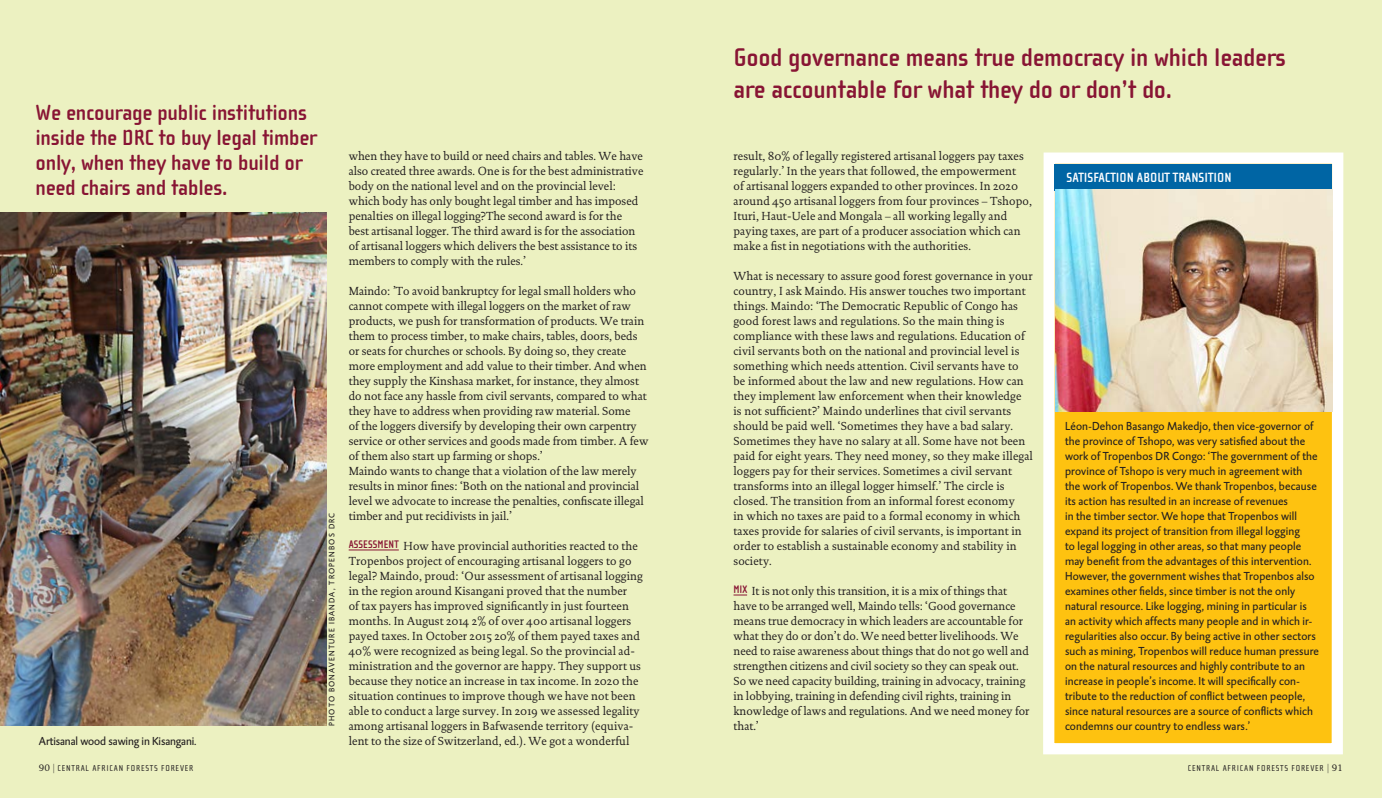
<style>
.page{position:relative;width:1382px;height:798px;background:#fff}
.page>*{position:absolute;margin:0;border:0;box-sizing:border-box;transform-origin:0 0}
.streamer{font:700 26.25px/32px "Cholla Sans";letter-spacing:-.01em;color:#881534}
.streamer-2{font:700 22.5px/25px "Cholla Sans";letter-spacing:-.01em;color:#881534}
.kaderkop{font:700 13.75px "Cholla Sans";color:#fff}
.broodtekst{font:11.88px/15px "DTL Documenta ST";color:#231f20;scale:.96 1}
.tussenkop{font:11.88px/15px "DTL Documenta ST";letter-spacing:.01em;color:#231f20;scale:.96 1}
.kader{font:11.88px/15px "DTL Caspari ST";letter-spacing:.01em;color:#231f20}
.bijschrift{font:11.88px "DTL Caspari ST";letter-spacing:-.01em;color:#231f20}
.t1{font:8.75px "Cholla Sans";letter-spacing:.09em;color:#231f20}
.fotocredit{font:8.12px "DTL Caspari T";letter-spacing:.14em;color:#231f20}
.s1{font-family:"DTL Documenta T";font-size:9.38px}
.s2{font-family:"DTL Documenta ST";font-size:9.38px}
</style>
<div class="page">
<div style="left:0;top:0;width:692px;height:797px;background:#ecf1c1"></div>
<div style="left:691px;top:0;width:691px;height:797px;background:#ecf1c1"></div>
<svg style="left:733px;top:594px;width:14px;height:1px"></svg>
<hr style="left:349px;top:549px;width:50px;height:1px;background:#881534">
<svg style="left:1043px;top:152px;width:301px;height:603px;background:#fdcc3a"></svg>
<div style="left:1055px;top:164px;width:277px;height:26px;background:#0065a4"></div>
<img style="left:1055px;top:190px;width:277px;height:221px">
<img style="left:0;top:213px;width:326px;height:512px">
<p class="streamer-2" style="left:35px;top:100px;width:283px">We encourage public institutions inside the DRC to buy legal timber only, when they have to build or need chairs and tables.</p>
<p class="bijschrift" style="left:39px;top:733px;width:159px">Artisanal wood sawing in Kisangani.</p>
<p class="t1" style="left:39px;top:763px;width:156px"><span class="s1">90</span> <span class="s2">|</span> CENTRAL AFRICAN FORESTS FOREVER</p>
<p class="fotocredit" style="left:327px;top:725px;width:215px;rotate:-90deg">PHOTO BONAVENTURE IBANDA, TROPENBOS DRC</p>
<p class="broodtekst" style="left:349px;top:148px;width:309px">when they have to build or need chairs and tables. We have also created three awards. One is for the best administrative body on the national level and on the provincial level: which body has only bought legal timber and has imposed penalties on illegal logging?The second award is for the best artisanal logger. The third award is for the association of artisanal loggers which delivers the best assistance to its members to comply with the rules.’</p>
<p class="broodtekst" style="left:349px;top:283px;width:314px">Maindo: ’To avoid bankruptcy for legal small holders who cannot compete with illegal loggers on the market of raw products, we push for transformation of products. We train them to process timber, to make chairs, tables, doors, beds or seats for churches or schools. By doing so, they create more employment and add value to their timber. And when they supply the Kinshasa market, for instance, they almost do not face any hassle from civil servants, compared to what they have to address when providing raw material. Some<br>of the loggers diversify by developing their own carpentry service or other services and goods made from timber. A few of them also start up farming or shops.’</p>
<p class="broodtekst" style="left:349px;top:463px;width:309px">Maindo wants to change that a violation of the law merely results in minor fines: ‘Both on the national and provincial level we advocate to increase the penalties, confiscate illegal timber and put recidivists in jail.’</p>
<p class="tussenkop" style="left:349px;top:538px;width:308px"><sup>ASSESSMENT</sup> How have provincial authorities reacted to the Tropenbos project of encouraging artisanal loggers to go legal? Maindo, proud: ‘Our assessment of artisanal logging in the region around Kisangani proved that the number<br>of tax payers has improved significantly in just fourteen months. In August 2014 2% of over 400 artisanal loggers payed taxes. In October 2015 20% of them payed taxes and 40% were recognized as being legal. So the provincial ad&shy;ministration and the governor are happy. They support us because they notice an increase in tax income. In 2020 the situation continues to improve though we have not been able to conduct a large survey. In 2019 we assessed legality among artisanal loggers in Bafwasende territory (equiva&shy;lent to the size of Switzerland, ed.). We got a wonderful</p>
<p class="streamer" style="left:733px;top:41px;width:554px">Good governance means true democracy in which leaders are accountable for what they do or don’t do.</p>
<p class="tussenkop" style="left:733px;top:148px;width:312px">result, 80% of legally registered artisanal loggers pay taxes regularly.’ In the years that followed, the empowerment<br>of artisanal loggers expanded to other provinces. In 2020 around 450 artisanal loggers from four provinces – Tshopo, Ituri, Haut-Uele and Mongala – all working legally and paying taxes, are part of a producer association which can make a fist in negotiations with the authorities.</p>
<p class="broodtekst" style="left:733px;top:268px;width:313px">What is necessary to assure good forest governance in your country, I ask Maindo. His answer touches two important things. Maindo: ‘The Democratic Republic of Congo has good forest laws and regulations. So the main thing is compliance with these laws and regulations. Education of civil servants both on the national and provincial level is something which needs attention. Civil servants have to be informed about the law and new regulations. How can they implement law enforcement when their knowledge<br>is not sufficient?’ Maindo underlines that civil servants should be paid well. ‘Sometimes they have a bad salary.<br>Sometimes they have no salary at all. Some have not been paid for eight years. They need money, so they make illegal loggers pay for their services. Sometimes a civil servant transforms into an illegal logger himself.’ The circle is closed. The transition from an informal forest economy<br>in which no taxes are paid to a formal economy in which taxes provide for salaries of civil servants, is important in order to establish a sustainable economy and stability in society.</p>
<p class="tussenkop" style="left:733px;top:583px;width:310px"><sup>MIX</sup> It is not only this transition, it is a mix of things that have to be arranged well, Maindo tells: ‘Good governance means true democracy in which leaders are accountable for what they do or don’t do. We need better livelihoods. We need to raise awareness about things that do not go well and strengthen citizens and civil society so they can speak out.<br>So we need capacity building, training in advocacy, training in lobbying, training in defending civil rights, training in knowledge of laws and regulations. And we need money for that.’</p>
<p class="kaderkop" style="left:1067px;top:170px;width:167px">SATISFACTION ABOUT TRANSITION</p>
<p class="kader" style="left:1065px;top:418px;width:256px">Léon-Dehon Basango Makedjo, then vice-governor of the province of Tshopo, was very satisfied about the work of Tropenbos DR Congo: ‘The government of the province of Tshopo is very much in agreement with the work of Tropenbos. We thank Tropenbos, because its action has resulted in an increase of revenues<br>in the timber sector. We hope that Tropenbos will expand its project of transition from illegal logging<br>to legal logging in other areas, so that many people may benefit from the advantages of this intervention.<br>However, the government wishes that Tropenbos also examines other fields, since timber is not the only natural resource. Like logging, mining in particular is an activity which affects many people and in which ir&shy;regularities also occur. By being active in other sectors such as mining, Tropenbos will reduce human pressure on the natural resources and highly contribute to an increase in people’s income. It will specifically con&shy;tribute to the reduction of conflict between people, since natural resources are a source of conflicts which condemns our country to endless wars.’</p>
<p class="t1" style="left:1188px;top:763px;width:157px">CENTRAL AFRICAN FORESTS FOREVER <span class="s2">|</span> <span class="s1">91</span></p>
</div>
